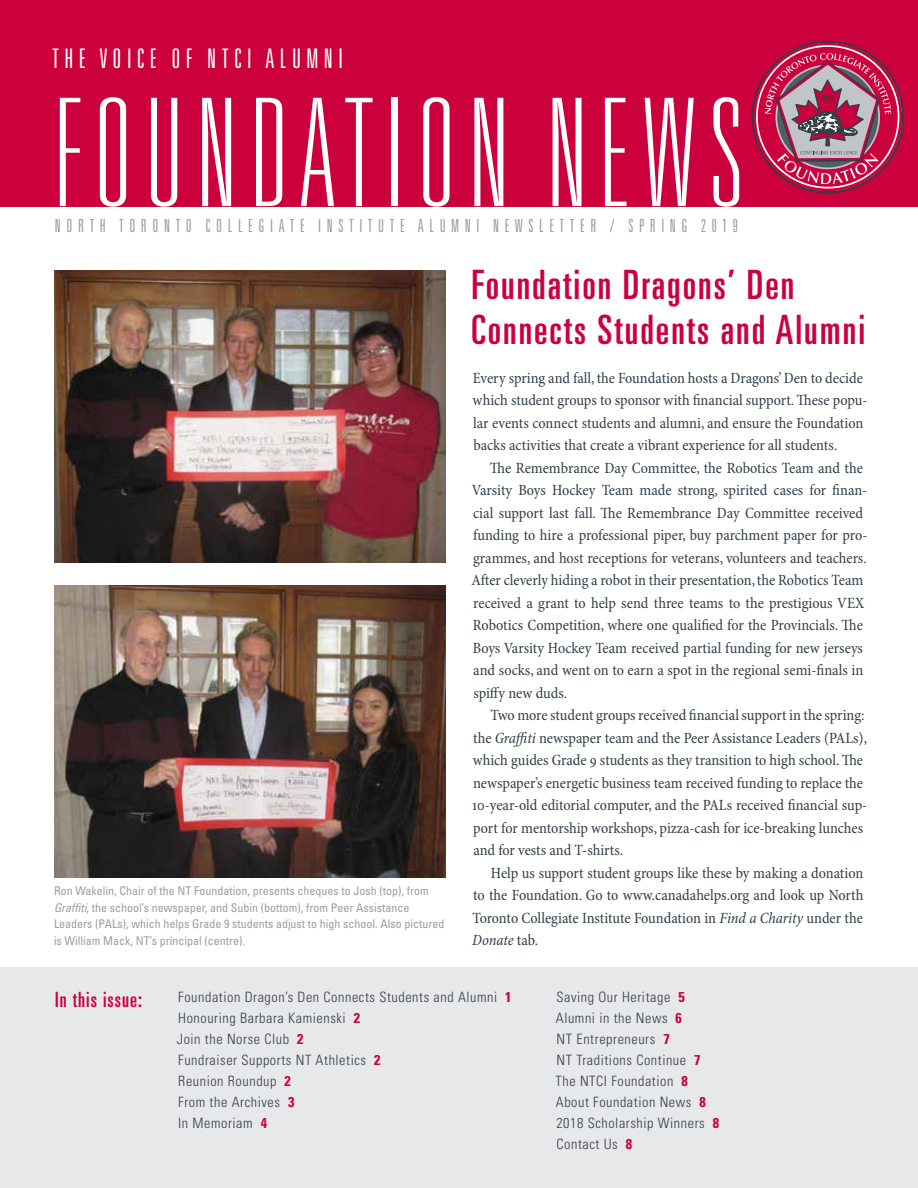
<style>
.page{position:relative;width:918px;height:1188px;background:#fff}
.page>*{position:absolute;margin:0;border:0;box-sizing:border-box;transform-origin:0 0}
.t1{font:100 ultra-condensed 150px "Univers LT Std";letter-spacing:.1em;color:#fff}
.t2{font:ultra-condensed 40.5px/45px "Univers LT Std";letter-spacing:.05em;color:#cc003d}
.t3{font:300 ultra-condensed 27px "Univers LT Std";letter-spacing:.2em;color:#fff}
.t4{font:ultra-condensed 21px "Univers LT Std";letter-spacing:.05em;color:#cc003d}
.t5{font:300 ultra-condensed 18px "Univers LT Std";letter-spacing:.31em;color:#999ea3}
.t6{font:condensed 15.75px/22.5px "Minion Pro";letter-spacing:-.005em;color:#333e48}
.t7{font:300 condensed 14.25px/21px "Univers LT Std";letter-spacing:.04em;color:#333e48}
.t8{font:condensed 12px/16.5px "Univers LT Std";color:#999ea3}
.s1{font-style:italic}
.s2{font-weight:700;color:#cc003d}
</style>
<div class="page">
<div style="left:0;top:0;width:918px;height:206px;background:#cc003d"></div>
<svg style="left:756px;top:45px;width:144px;height:144px"></svg>
<div style="left:753px;top:43px;width:149px;height:148px;border:4px solid #cc003d;border-radius:50%"></div>
<svg style="left:765px;top:53px;width:126px;height:131px"></svg>
<div style="left:0;top:968px;width:918px;height:220px;background:#e7e8e9"></div>
<img style="left:54px;top:270px;width:392px;height:292px">
<img style="left:54px;top:585px;width:392px;height:293px">
<h3 class="t3" style="left:52px;top:44px;width:292px">THE VOICE OF NTCI ALUMNI</h3>
<h1 class="t1" style="left:55px;top:77px;width:689px">FOUNDATION NEWS</h1>
<p class="t5" style="left:55px;top:216px;width:684px">NORTH TORONTO COLLEGIATE INSTITUTE ALUMNI NEWSLETTER / SPRING 2019</p>
<p class="t8" style="left:54px;top:883px;width:392px">Ron Wakelin, Chair of the NT Foundation, presents cheques to Josh (top), from <span class="s1">Graffiti</span>, the school’s newspaper, and Subin (bottom), from Peer Assistance Leaders (PALs), which helps Grade 9 students adjust to high school. Also pictured is William Mack, NT’s principal (centre).</p>
<h2 class="t2" style="left:471px;top:262px;width:395px">Foundation Dragons’ Den<br>Connects Students and Alumni</h2>
<p class="t6" style="left:473px;top:367px;width:396px">Every spring and fall, the Foundation hosts a Dragons’ Den to decide which student groups to sponsor with financial support. These popu&shy;lar events connect students and alumni, and ensure the Foundation backs activities that create a vibrant experience for all students.</p>
<p class="t6" style="left:471px;top:457px;width:397px;text-indent:19px">The Remembrance Day Committee, the Robotics Team and the Varsity Boys Hockey Team made strong, spirited cases for finan&shy;cial support last fall. The Remembrance Day Committee received funding to hire a professional piper, buy parchment paper for pro&shy;grammes, and host receptions for veterans, volunteers and teachers.<br>After cleverly hiding a robot in their presentation, the Robotics Team received a grant to help send three teams to the prestigious VEX Robotics Competition, where one qualified for the Provincials. The Boys Varsity Hockey Team received partial funding for new jerseys and socks, and went on to earn a spot in the regional semi-finals in spiffy new duds.</p>
<p class="t6" style="left:472px;top:704px;width:397px;text-indent:18px">Two more student groups received financial support in the spring: the <span class="s1">Graffiti</span> newspaper team and the Peer Assistance Leaders (PALs), which guides Grade 9 students as they transition to high school. The newspaper’s energetic business team received funding to replace the 10-year-old editorial computer, and the PALs received financial sup&shy;port for mentorship workshops, pizza-cash for ice-breaking lunches and for vests and T-shirts.</p>
<p class="t6" style="left:472px;top:862px;width:393px;text-align:justify;text-indent:19px">Help us support student groups like these by making a donation to the Foundation. Go to www.canadahelps.org and look up North Toronto Collegiate Institute Foundation in <span class="s1">Find a Charity</span> under the <span class="s1">Donate</span> tab.</p>
<h3 class="t4" style="left:55px;top:987px;width:88px">In this issue:</h3>
<p class="t7" style="left:177px;top:986px;width:336px">Foundation Dragon’s Den Connects Students and Alumni <span class="s2">1<br></span>Honouring Barbara Kamienski <span class="s2">2<br></span>Join the Norse Club <span class="s2">2<br></span>Fundraiser Supports NT Athletics <span class="s2">2<br></span>Reunion Roundup <span class="s2">2<br></span>From the Archives <span class="s2">3<br></span>In Memoriam <span class="s2">4</span></p>
<p class="t7" style="left:556px;top:986px;width:165px">Saving Our Heritage <span class="s2">5<br></span>Alumni in the News <span class="s2">6<br></span>NT Entrepreneurs <span class="s2">7<br></span>NT Traditions Continue <span class="s2">7<br></span>The NTCI Foundation <span class="s2">8<br></span>About Foundation News <span class="s2">8<br></span>2018 Scholarship Winners <span class="s2">8<br></span>Contact Us <span class="s2">8</span></p>
</div>
